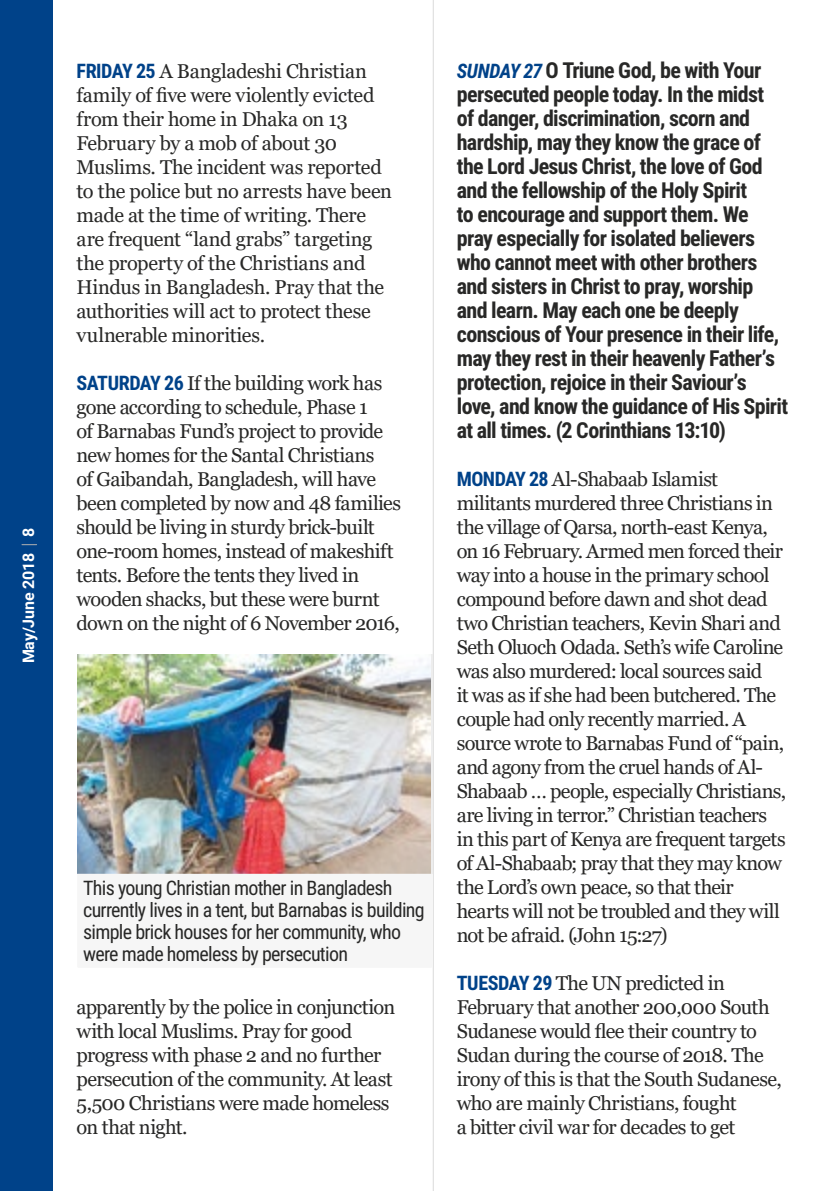
<style>
.page{position:relative;width:840px;height:1191px;background:#fff}
.page>*{position:absolute;margin:0;border:0;box-sizing:border-box;transform-origin:0 0}
.t1{font:700 22px/24px "Roboto Condensed";letter-spacing:-.03em;color:#282827}
.t2{font:20px/24px "Georgia";letter-spacing:-.03em;color:#282827}
.t3{font:20px/22px "Roboto Condensed";letter-spacing:-.035em;color:#282827}
.t4{font:700 16px "Roboto";letter-spacing:-.01em;color:#fff}
.s1{font-family:"Roboto Condensed";font-weight:700;color:#004289}
.s2{font-style:italic;font-size:20px;color:#004289}
</style>
<div class="page">
<div style="left:0;top:0;width:53px;height:1191px;background:#004289"></div>
<svg style="left:22px;top:544px;width:15px;height:1px"></svg>
<hr style="left:432px;top:0;width:1px;height:1191px;background:#dadada">
<img style="left:77px;top:654px;width:353px;height:219px">
<svg style="left:77px;top:873px;width:355px;height:1px"></svg>
<p class="t4" style="left:17px;top:663px;width:137px;rotate:-90deg">May/June 2018 8</p>
<p class="t2" style="left:77px;top:59px;width:317px"><span class="s1">FRIDAY 25</span> A Bangladeshi Christian family of five were violently evicted from their home in Dhaka on 13<br>February by a mob of about 30<br>Muslims. The incident was reported to the police but no arrests have been made at the time of writing. There are frequent “land grabs” targeting the property of the Christians and Hindus in Bangladesh. Pray that the authorities will act to protect these vulnerable minorities.</p>
<p class="t2" style="left:77px;top:371px;width:326px"><span class="s1">SATURDAY 26</span> If the building work has gone according to schedule, Phase 1<br>of Barnabas Fund’s project to provide new homes for the Santal Christians<br>of Gaibandah, Bangladesh, will have been completed by now and 48 families should be living in sturdy brick-built one-room homes, instead of makeshift tents. Before the tents they lived in wooden shacks, but these were burnt down on the night of 6 November 2016,</p>
<p class="t3" style="left:83px;top:876px;width:343px">This young Christian mother in Bangladesh currently lives in a tent, but Barnabas is building simple brick houses for her community, who were made homeless by persecution</p>
<p class="t2" style="left:77px;top:995px;width:320px">apparently by the police in conjunction with local Muslims. Pray for good progress with phase 2 and no further persecution of the community. At least 5,500 Christians were made homeless on that night.</p>
<p class="t1" style="left:456px;top:57px;width:333px"><span class="s2">SUNDAY 27</span> O Triune God, be with Your persecuted people today. In the midst<br>of danger, discrimination, scorn and hardship, may they know the grace of the Lord Jesus Christ, the love of God and the fellowship of the Holy Spirit<br>to encourage and support them. We pray especially for isolated believers who cannot meet with other brothers and sisters in Christ to pray, worship and learn. May each one be deeply conscious of Your presence in their life, may they rest in their heavenly Father’s protection, rejoice in their Saviour’s love, and know the guidance of His Spirit at all times. (2 Corinthians 13:10)</p>
<p class="t2" style="left:456px;top:467px;width:331px"><span class="s1">MONDAY 28</span> Al-Shabaab Islamist militants murdered three Christians in the village of Qarsa, north-east Kenya, on 16 February. Armed men forced their way into a house in the primary school compound before dawn and shot dead two Christian teachers, Kevin Shari and Seth Oluoch Odada. Seth’s wife Caroline was also murdered: local sources said<br>it was as if she had been butchered. The couple had only recently married. A source wrote to Barnabas Fund of “pain, and agony from the cruel hands of Al-Shabaab … people, especially Christians, are living in terror.” Christian teachers in this part of Kenya are frequent targets of Al-Shabaab; pray that they may know the Lord’s own peace, so that their hearts will not be troubled and they will not be afraid. (John 15:27)</p>
<p class="t2" style="left:456px;top:971px;width:326px"><span class="s1">TUESDAY 29</span> The UN predicted in February that another 200,000 South Sudanese would flee their country to Sudan during the course of 2018. The irony of this is that the South Sudanese, who are mainly Christians, fought<br>a bitter civil war for decades to get</p>
</div>
